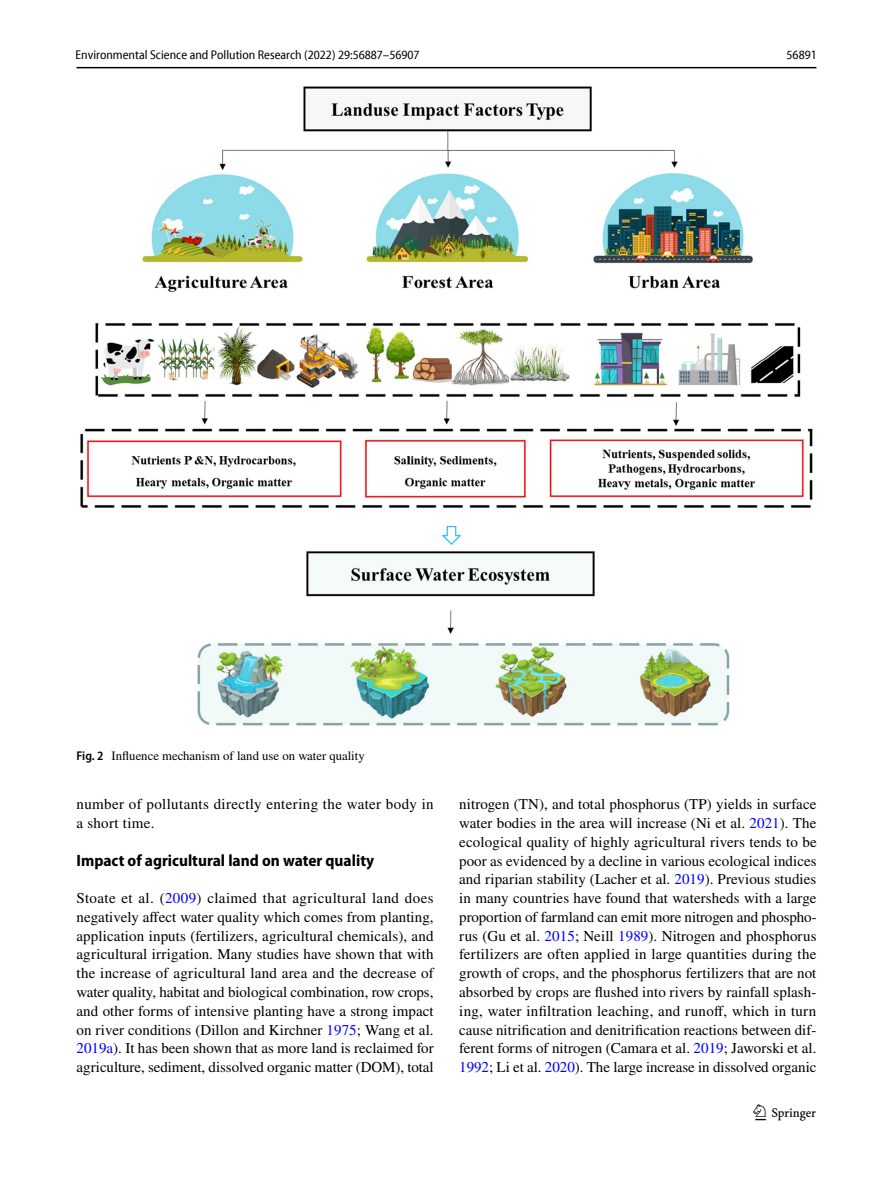
<style>
.page{position:relative;width:893px;height:1187px;background:#fff}
.page>*{position:absolute;margin:0;border:0;box-sizing:border-box;transform-origin:0 0}
.t1{font:22.5px "Springnew Regular 3";color:#000}
.t2{font:700 semi-condensed 16.5px "Myriad Pro";color:#000}
.t3{font:15px/18.8px "STIX";color:#000;text-align:justify}
.t4{font:15px/18.8px "STIX";letter-spacing:.025em;color:#000}
.t5{font:semi-condensed 12.75px "Myriad Pro Unic";color:#000}
.t6{font:12.75px "STIX";color:#000}
.s1{font-family:"Myriad Pro";font-weight:600;font-stretch:semi-condensed}
.s2{color:#00f}
</style>
<div class="page">
<hr style="left:77px;top:67px;width:739px;height:1px;background:#000">
<img style="left:81px;top:87px;width:731px;height:638px">
<p class="t5" style="left:76px;top:50px;width:346px">Environmental Science and Pollution Research (2022) 29:56887–56907</p>
<p class="t5" style="left:787px;top:50px;width:32px">56891</p>
<p class="t6" style="left:77px;top:747px;width:290px"><span class="s1">Fig. 2</span> Influence mechanism of land use on water quality</p>
<p class="t4" style="left:77px;top:796px;width:359px">number of pollutants directly entering the water body in a short time.</p>
<p class="t2" style="left:77px;top:850px;width:299px">Impact of agricultural land on water quality</p>
<p class="t3" style="left:77px;top:889px;width:359px">Stoate et al. (<span class="s2">2009</span>) claimed that agricultural land does negatively affect water quality which comes from planting, application inputs (fertilizers, agricultural chemicals), and agricultural irrigation. Many studies have shown that with the increase of agricultural land area and the decrease of water quality, habitat and biological combination, row crops, and other forms of intensive planting have a strong impact on river conditions (Dillon and Kirchner <span class="s2">1975</span>; Wang et al.<br><span class="s2">2019a</span>). It has been shown that as more land is reclaimed for agriculture, sediment, dissolved organic matter (DOM), total</p>
<p class="t3" style="left:459px;top:796px;width:359px">nitrogen (TN), and total phosphorus (TP) yields in surface water bodies in the area will increase (Ni et al. <span class="s2">2021</span>). The ecological quality of highly agricultural rivers tends to be poor as evidenced by a decline in various ecological indices and riparian stability (Lacher et al. <span class="s2">2019</span>). Previous studies in many countries have found that watersheds with a large proportion of farmland can emit more nitrogen and phospho&shy;rus (Gu et al. <span class="s2">2015</span>; Neill <span class="s2">1989</span>). Nitrogen and phosphorus fertilizers are often applied in large quantities during the growth of crops, and the phosphorus fertilizers that are not absorbed by crops are flushed into rivers by rainfall splash&shy;ing, water infiltration leaching, and runoff, which in turn cause nitrification and denitrification reactions between dif&shy;ferent forms of nitrogen (Camara et al. <span class="s2">2019</span>; Jaworski et al.<br><span class="s2">1992</span>; Li et al. <span class="s2">2020</span>). The large increase in dissolved organic</p>
<h1 class="t1" style="left:755px;top:1104px;width:62px">1 3</h1>
</div>
